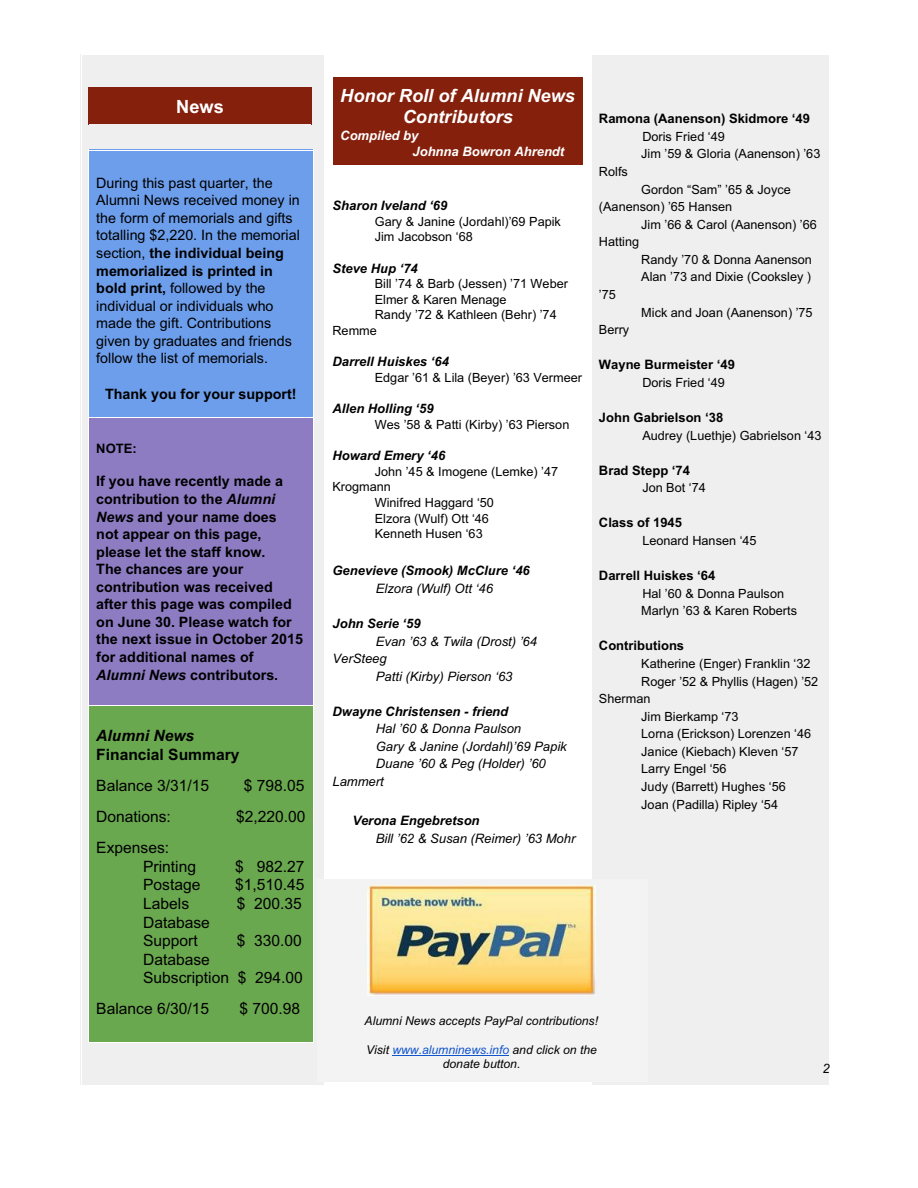
<style>
.page{position:relative;width:918px;height:1188px;background:#fff}
.page>*{position:absolute;margin:0;border:0;box-sizing:border-box;transform-origin:0 0}
.t1{font:italic 700 18.15px/21.5px "Arial";color:#fff;text-align:center}
.t2{font:700 18.15px "Arial";color:#fff}
.t3{font:15.6px/18.6px "Arial";color:#000}
.t4{font:700 15.6px/18.6px "Arial";color:#000}
.t5{font:700 14.25px/17.5px "Arial";color:#000}
.t6{font:14.25px/17.5px "Arial";color:#000}
.t7{font:italic 13.05px/17.5px "Arial";color:#000}
.t8{font:italic 700 13.05px/17.5px "Arial";color:#000;text-align:center}
.t9{font:700 13.05px "Arial";color:#000}
.t10{font:italic 700 13.05px/15.6px "Arial";color:#fff}
.t11{font:12.75px/17.5px "Arial";color:#000}
.t12{font:italic 12.15px/14.4px "Arial";color:#000;text-align:center}
.s1{font-weight:700}
.s2{font-style:italic}
.s3{font-weight:400}
.s4{color:#15c}
</style>
<div class="page">
<div style="left:81px;top:54px;width:244px;height:1031px;background:#efefef"></div>
<div style="left:591px;top:54px;width:238px;height:1031px;background:#efefef"></div>
<hr style="left:591px;top:54px;width:239px;height:1px;background:#fff">
<hr style="left:591px;top:54px;width:1px;height:1031px;background:#fff">
<hr style="left:81px;top:54px;width:245px;height:1px;background:#fff">
<hr style="left:81px;top:54px;width:1px;height:1031px;background:#fff">
<div style="left:88px;top:87px;width:223px;height:36px;background:#85200c"></div>
<hr style="left:88px;top:123px;width:224px;height:1px;background:#85200c">
<hr style="left:311px;top:87px;width:1px;height:37px;background:#85200c">
<div style="left:88px;top:150px;width:225px;height:267px;background:#6d9eeb"></div>
<div style="left:88px;top:417px;width:225px;height:288px;background:#8e7cc3"></div>
<div style="left:88px;top:705px;width:225px;height:337px;background:#6aa84f"></div>
<hr style="left:88px;top:1042px;width:226px;height:1px;background:#fff">
<hr style="left:88px;top:705px;width:1px;height:338px;background:#fff">
<hr style="left:313px;top:705px;width:1px;height:338px;background:#fff">
<hr style="left:88px;top:705px;width:226px;height:1px;background:#fff">
<hr style="left:88px;top:417px;width:1px;height:289px;background:#fff">
<hr style="left:313px;top:417px;width:1px;height:289px;background:#fff">
<hr style="left:88px;top:150px;width:226px;height:1px;background:#fff">
<hr style="left:88px;top:417px;width:226px;height:1px;background:#fff">
<hr style="left:88px;top:150px;width:1px;height:268px;background:#fff">
<hr style="left:313px;top:150px;width:1px;height:268px;background:#fff">
<div style="left:332px;top:76px;width:251px;height:89px;background:#85200c"></div>
<hr style="left:332px;top:76px;width:252px;height:1px;background:#fff">
<hr style="left:332px;top:76px;width:1px;height:90px;background:#fff">
<div style="left:318px;top:879px;width:330px;height:202px;background:#f3f3f3"></div>
<img style="left:368px;top:885px;width:227px;height:111px">
<hr style="left:392px;top:1055px;width:117px;height:1px;background:#15c">
<p class="t2" style="left:176px;top:100px;width:49px">News</p>
<p class="t6" style="left:96px;top:175px;width:205px">During this past quarter, the<br>Alumni News received money in the form of memorials and gifts totalling $2,220. In the memorial section, <span class="s1">the individual being memorialized is printed in bold print,</span> followed by the individual or individuals who made the gift. Contributions given by graduates and friends follow the list of memorials.</p>
<p class="t5" style="left:105px;top:386px;width:193px">Thank you for your support!</p>
<p class="t9" style="left:96px;top:444px;width:42px">NOTE:</p>
<p class="t5" style="left:96px;top:474px;width:208px">If you have recently made a contribution to the <span class="s2">Alumni<br>News</span> and your name does<br>not appear on this page, please let the staff know.<br>The chances are your contribution was received after this page was compiled on June 30. Please watch for the next issue in October 2015 for additional names of<br><span class="s2">Alumni News</span> contributors.</p>
<p class="t4" style="left:96px;top:728px;width:145px"><span class="s2">Alumni News<br></span>Financial Summary</p>
<p class="t3" style="left:96px;top:778px;width:114px">Balance 3/31/15</p>
<p class="t3" style="left:244px;top:778px;width:62px">$ 798.05</p>
<p class="t3" style="left:96px;top:809px;width:76px">Donations:</p>
<p class="t3" style="left:236px;top:809px;width:71px">$2,220.00</p>
<p class="t3" style="left:143px;top:840px;width:54px;text-indent:-47px">Expenses:<br>Printing</p>
<p class="t3" style="left:235px;top:859px;width:71px">$ 982.27</p>
<p class="t3" style="left:143px;top:877px;width:59px">Postage</p>
<p class="t3" style="left:235px;top:877px;width:71px">$1,510.45</p>
<p class="t3" style="left:143px;top:896px;width:48px">Labels</p>
<p class="t3" style="left:237px;top:896px;width:67px">$ 200.35</p>
<p class="t3" style="left:143px;top:914px;width:68px">Database<br>Support</p>
<p class="t3" style="left:237px;top:933px;width:67px">$ 330.00</p>
<p class="t3" style="left:143px;top:951px;width:161px">Database<br>Subscription $ 294.00</p>
<p class="t3" style="left:96px;top:1001px;width:114px">Balance 6/30/15</p>
<p class="t3" style="left:240px;top:1001px;width:62px">$ 700.98</p>
<p class="t1" style="left:340px;top:87px;width:236px">Honor Roll of Alumni News<br>Contributors</p>
<p class="t10" style="left:413px;top:129px;width:153px;text-indent:-72px">Compiled by<br>Johnna Bowron Ahrendt</p>
<p class="t8" style="left:332px;top:198px;width:116px">Sharon Iveland ‘69</p>
<p class="t11" style="left:375px;top:215px;width:188px;line-height:15.6px">Gary &amp; Janine (Jordahl)’69 Papik<br>Jim Jacobson ‘68</p>
<p class="t8" style="left:332px;top:261px;width:87px">Steve Hup ‘74</p>
<p class="t11" style="left:375px;top:276px;width:195px">Bill ’74 &amp; Barb (Jessen) ’71 Weber</p>
<p class="t11" style="left:375px;top:292px;width:133px">Elmer &amp; Karen Menage</p>
<p class="t11" style="left:375px;top:307px;width:183px">Randy ’72 &amp; Kathleen (Behr) ’74</p>
<p class="t11" style="left:332px;top:323px;width:46px">Remme</p>
<p class="t8" style="left:332px;top:354px;width:118px">Darrell Huiskes ‘64</p>
<p class="t11" style="left:375px;top:370px;width:209px">Edgar ’61 &amp; Lila (Beyer) ’63 Vermeer</p>
<p class="t8" style="left:332px;top:401px;width:103px">Allen Holling ‘59</p>
<p class="t11" style="left:375px;top:417px;width:196px">Wes ’58 &amp; Patti (Kirby) ’63 Pierson</p>
<p class="t8" style="left:332px;top:448px;width:114px">Howard Emery ‘46</p>
<p class="t11" style="left:375px;top:464px;width:185px">John ’45 &amp; Imogene (Lemke) ’47</p>
<p class="t11" style="left:332px;top:479px;width:60px">Krogmann</p>
<p class="t11" style="left:375px;top:495px;width:121px">Winifred Haggard ‘50</p>
<p class="t11" style="left:375px;top:511px;width:116px">Elzora (Wulf) Ott ‘46</p>
<p class="t11" style="left:375px;top:526px;width:109px">Kenneth Husen ‘63</p>
<p class="t8" style="left:332px;top:563px;width:199px">Genevieve (Smook) McClure ‘46<br><span class="s3">Elzora (Wulf) Ott ‘46</span></p>
<p class="t8" style="left:332px;top:616px;width:90px">John Serie ‘59</p>
<p class="t7" style="left:376px;top:633px;width:163px">Evan ’63 &amp; Twila (Drost) ’64</p>
<p class="t7" style="left:332px;top:651px;width:56px">VerSteeg</p>
<p class="t7" style="left:376px;top:669px;width:138px">Patti (Kirby) Pierson ‘63</p>
<p class="t8" style="left:332px;top:704px;width:177px">Dwayne Christensen - friend</p>
<p class="t7" style="left:376px;top:721px;width:147px">Hal ’60 &amp; Donna Paulson</p>
<p class="t7" style="left:376px;top:739px;width:192px">Gary &amp; Janine (Jordahl)’69 Papik</p>
<p class="t7" style="left:376px;top:756px;width:171px">Duane ’60 &amp; Peg (Holder) ’60</p>
<p class="t7" style="left:332px;top:774px;width:53px">Lammert</p>
<p class="t7" style="left:376px;top:813px;width:201px;text-indent:-23px"><span class="s1">Verona Engebretson<br></span>Bill ’62 &amp; Susan (Reimer) ’63 Mohr</p>
<p class="t9" style="left:599px;top:114px;width:213px">Ramona (Aanenson) Skidmore ‘49</p>
<p class="t11" style="left:641px;top:129px;width:181px">Doris Fried ‘49<br>Jim ’59 &amp; Gloria (Aanenson) ’63</p>
<p class="t11" style="left:599px;top:164px;width:30px">Rolfs</p>
<p class="t11" style="left:641px;top:182px;width:151px">Gordon “Sam” ’65 &amp; Joyce</p>
<p class="t11" style="left:599px;top:199px;width:135px">(Aanenson) ’65 Hansen</p>
<p class="t11" style="left:641px;top:217px;width:177px">Jim ’66 &amp; Carol (Aanenson) ’66</p>
<p class="t11" style="left:599px;top:234px;width:42px">Hatting</p>
<p class="t11" style="left:641px;top:252px;width:172px">Randy ’70 &amp; Donna Aanenson</p>
<p class="t11" style="left:641px;top:269px;width:171px">Alan ’73 and Dixie (Cooksley )</p>
<p class="t11" style="left:599px;top:287px;width:18px">’75</p>
<p class="t11" style="left:641px;top:305px;width:173px">Mick and Joan (Aanenson) ’75</p>
<p class="t11" style="left:599px;top:322px;width:32px">Berry</p>
<p class="t9" style="left:599px;top:360px;width:137px">Wayne Burmeister ‘49</p>
<p class="t11" style="left:642px;top:375px;width:84px">Doris Fried ‘49</p>
<p class="t9" style="left:599px;top:413px;width:126px">John Gabrielson ‘38</p>
<p class="t11" style="left:642px;top:428px;width:181px">Audrey (Luethje) Gabrielson ‘43</p>
<p class="t9" style="left:599px;top:465px;width:93px">Brad Stepp ‘74</p>
<p class="t11" style="left:642px;top:480px;width:65px">Jon Bot ‘74</p>
<p class="t9" style="left:599px;top:518px;width:85px">Class of 1945</p>
<p class="t11" style="left:642px;top:533px;width:116px">Leonard Hansen ‘45</p>
<p class="t9" style="left:599px;top:571px;width:118px">Darrell Huiskes ‘64</p>
<p class="t11" style="left:641px;top:586px;width:157px">Hal ’60 &amp; Donna Paulson<br>Marlyn ’63 &amp; Karen Roberts</p>
<p class="t9" style="left:599px;top:641px;width:87px">Contributions</p>
<p class="t11" style="left:641px;top:656px;width:171px">Katherine (Enger) Franklin ‘32</p>
<p class="t11" style="left:641px;top:674px;width:178px">Roger ’52 &amp; Phyllis (Hagen) ’52</p>
<p class="t11" style="left:599px;top:691px;width:53px">Sherman</p>
<p class="t11" style="left:641px;top:709px;width:99px">Jim Bierkamp ‘73</p>
<p class="t11" style="left:641px;top:726px;width:171px">Lorna (Erickson) Lorenzen ‘46</p>
<p class="t11" style="left:641px;top:744px;width:159px">Janice (Kiebach) Kleven ‘57</p>
<p class="t11" style="left:641px;top:761px;width:87px">Larry Engel ‘56</p>
<p class="t11" style="left:641px;top:779px;width:146px">Judy (Barrett) Hughes ‘56</p>
<p class="t11" style="left:641px;top:797px;width:138px">Joan (Padilla) Ripley ‘54</p>
<p class="t12" style="left:365px;top:1015px;width:235px">Alumni News accepts PayPal contributions!</p>
<p class="t12" style="left:366px;top:1044px;width:232px">Visit <span class="s4">www.alumninews.info</span> and click on the donate button.</p>
<p class="t7" style="left:822px;top:1061px;width:9px">2</p>
</div>
